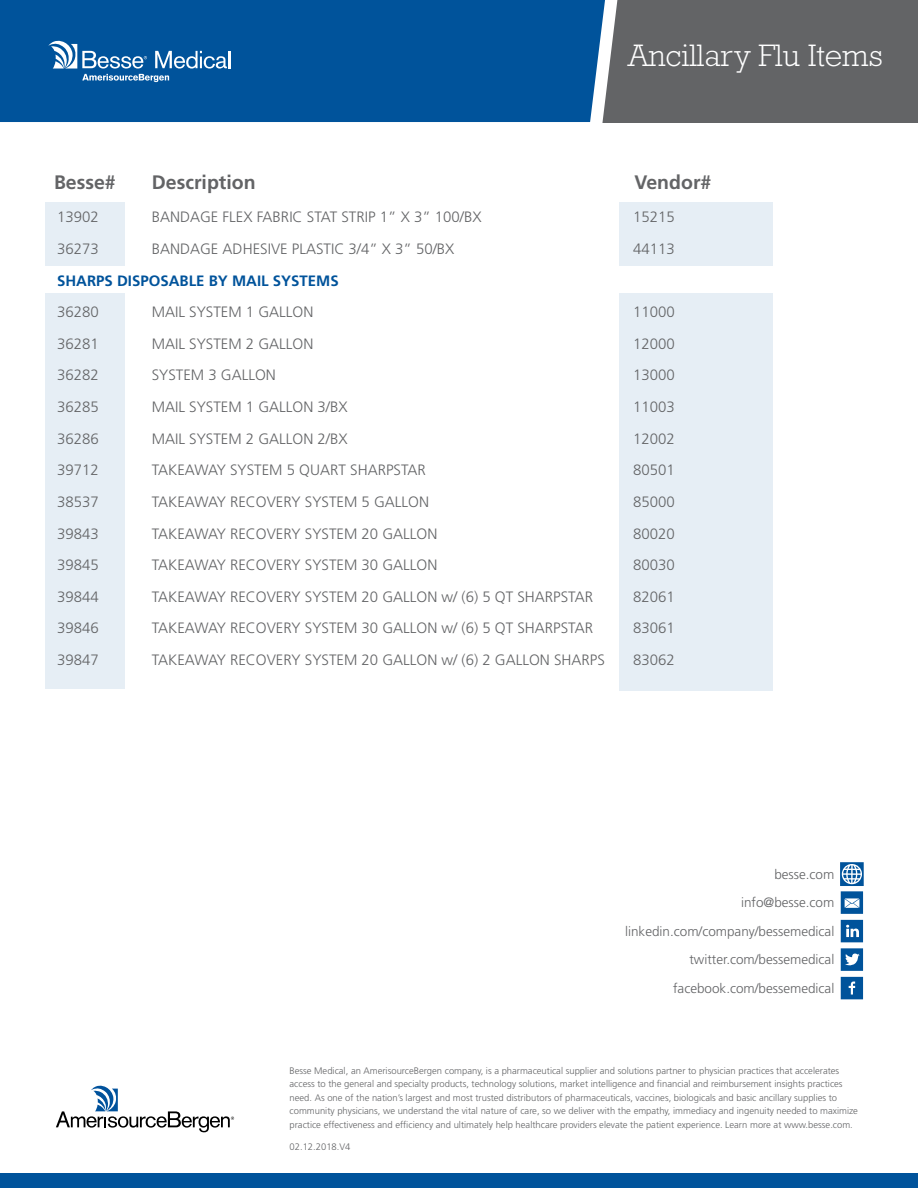
<style>
.page{position:relative;width:918px;height:1188px;background:#fff}
.page>*{position:absolute;margin:0;border:0;box-sizing:border-box;transform-origin:0 0}
.t1{font:300 31.5px "Rockwell";color:#fff}
.t2{font:700 19.5px "Frutiger";color:#636466}
.t3{font:300 15px "Frutiger";color:#636466}
.t4{font:700 15px "Frutiger";color:#00539b}
.t5{font:300 13.5px/28.5px "Frutiger";color:#636466;text-align:right}
.t6{font:300 9.45px/13.5px "Frutiger";color:#636466}
</style>
<div class="page">
<div style="left:549px;top:0;width:369px;height:122px;background:#636466"></div>
<svg style="left:602px;top:0;width:15px;height:123px"></svg>
<div style="left:0;top:0;width:605px;height:122px;background:#00539b"></div>
<svg style="left:48px;top:40px;width:182px;height:42px;background:#3275ae"></svg>
<div style="left:0;top:1174px;width:918px;height:14px;background:#00539b"></div>
<div style="left:45px;top:203px;width:80px;height:486px;background:#e6eef5"></div>
<div style="left:620px;top:203px;width:153px;height:488px;background:#e6eef5"></div>
<svg style="left:56px;top:1085px;width:178px;height:47px"></svg>
<svg style="left:841px;top:862px;width:22px;height:52px"></svg>
<svg style="left:841px;top:920px;width:22px;height:22px"></svg>
<svg style="left:841px;top:948px;width:22px;height:23px"></svg>
<svg style="left:841px;top:977px;width:22px;height:22px"></svg>
<div style="left:31px;top:266px;width:751px;height:27px;background:#fff"></div>
<h1 class="t1" style="left:628px;top:38px;width:256px">Ancillary Flu Items</h1>
<h2 class="t2" style="left:54px;top:170px;width:63px">Besse#</h2>
<h2 class="t2" style="left:152px;top:170px;width:105px">Description</h2>
<h2 class="t2" style="left:634px;top:170px;width:78px">Vendor#</h2>
<h3 class="t3" style="left:57px;top:209px;width:43px">13902</h3>
<h3 class="t3" style="left:152px;top:209px;width:331px">BANDAGE FLEX FABRIC STAT STRIP 1” X 3” 100/BX</h3>
<h3 class="t3" style="left:633px;top:209px;width:43px">15215</h3>
<h3 class="t3" style="left:57px;top:240px;width:43px">36273</h3>
<h3 class="t3" style="left:152px;top:240px;width:304px">BANDAGE ADHESIVE PLASTIC 3/4” X 3” 50/BX</h3>
<h3 class="t3" style="left:633px;top:240px;width:43px">44113</h3>
<h3 class="t4" style="left:57px;top:272px;width:283px">SHARPS DISPOSABLE BY MAIL SYSTEMS</h3>
<h3 class="t3" style="left:57px;top:304px;width:43px">36280</h3>
<h3 class="t3" style="left:152px;top:304px;width:163px">MAIL SYSTEM 1 GALLON</h3>
<h3 class="t3" style="left:633px;top:304px;width:43px">11000</h3>
<h3 class="t3" style="left:57px;top:335px;width:43px">36281</h3>
<h3 class="t3" style="left:152px;top:335px;width:163px">MAIL SYSTEM 2 GALLON</h3>
<h3 class="t3" style="left:633px;top:335px;width:43px">12000</h3>
<h3 class="t3" style="left:57px;top:367px;width:43px">36282</h3>
<h3 class="t3" style="left:152px;top:367px;width:126px">SYSTEM 3 GALLON</h3>
<h3 class="t3" style="left:633px;top:367px;width:43px">13000</h3>
<h3 class="t3" style="left:57px;top:398px;width:43px">36285</h3>
<h3 class="t3" style="left:152px;top:398px;width:197px">MAIL SYSTEM 1 GALLON 3/BX</h3>
<h3 class="t3" style="left:633px;top:398px;width:43px">11003</h3>
<h3 class="t3" style="left:57px;top:430px;width:43px">36286</h3>
<h3 class="t3" style="left:152px;top:430px;width:197px">MAIL SYSTEM 2 GALLON 2/BX</h3>
<h3 class="t3" style="left:633px;top:430px;width:43px">12002</h3>
<h3 class="t3" style="left:57px;top:462px;width:43px">39712</h3>
<h3 class="t3" style="left:152px;top:462px;width:276px">TAKEAWAY SYSTEM 5 QUART SHARPSTAR</h3>
<h3 class="t3" style="left:633px;top:462px;width:43px">80501</h3>
<h3 class="t3" style="left:57px;top:493px;width:43px">38537</h3>
<h3 class="t3" style="left:152px;top:493px;width:279px">TAKEAWAY RECOVERY SYSTEM 5 GALLON</h3>
<h3 class="t3" style="left:633px;top:493px;width:43px">85000</h3>
<h3 class="t3" style="left:57px;top:525px;width:43px">39843</h3>
<h3 class="t3" style="left:152px;top:525px;width:287px">TAKEAWAY RECOVERY SYSTEM 20 GALLON</h3>
<h3 class="t3" style="left:633px;top:525px;width:43px">80020</h3>
<h3 class="t3" style="left:57px;top:557px;width:43px">39845</h3>
<h3 class="t3" style="left:152px;top:557px;width:287px">TAKEAWAY RECOVERY SYSTEM 30 GALLON</h3>
<h3 class="t3" style="left:633px;top:557px;width:43px">80030</h3>
<h3 class="t3" style="left:57px;top:588px;width:43px">39844</h3>
<h3 class="t3" style="left:152px;top:588px;width:443px">TAKEAWAY RECOVERY SYSTEM 20 GALLON w/ (6) 5 QT SHARPSTAR</h3>
<h3 class="t3" style="left:633px;top:588px;width:43px">82061</h3>
<h3 class="t3" style="left:57px;top:620px;width:43px">39846</h3>
<h3 class="t3" style="left:152px;top:620px;width:443px">TAKEAWAY RECOVERY SYSTEM 30 GALLON w/ (6) 5 QT SHARPSTAR</h3>
<h3 class="t3" style="left:633px;top:620px;width:43px">83061</h3>
<h3 class="t3" style="left:57px;top:651px;width:43px">39847</h3>
<h3 class="t3" style="left:152px;top:651px;width:455px">TAKEAWAY RECOVERY SYSTEM 20 GALLON w/ (6) 2 GALLON SHARPS</h3>
<h3 class="t3" style="left:633px;top:651px;width:43px">83062</h3>
<h3 class="t5" style="left:625px;top:860px;width:211px">besse.com<br>info@besse.com linkedin.com/company/bessemedical twitter.com/bessemedical facebook.com/bessemedical</h3>
<p class="t6" style="left:290px;top:1064px;width:570px">Besse Medical, an AmerisourceBergen company, is a pharmaceutical supplier and solutions partner to physician practices that accelerates access to the general and specialty products, technology solutions, market intelligence and financial and reimbursement insights practices need. As one of the nation’s largest and most trusted distributors of pharmaceuticals, vaccines, biologicals and basic ancillary supplies to community physicians, we understand the vital nature of care, so we deliver with the empathy, immediacy and ingenuity needed to maximize practice effectiveness and efficiency and ultimately help healthcare providers elevate the patient experience. Learn more at www.besse.com.</p>
<p class="t6" style="left:290px;top:1140px;width:62px">02.12.2018.V4</p>
</div>
